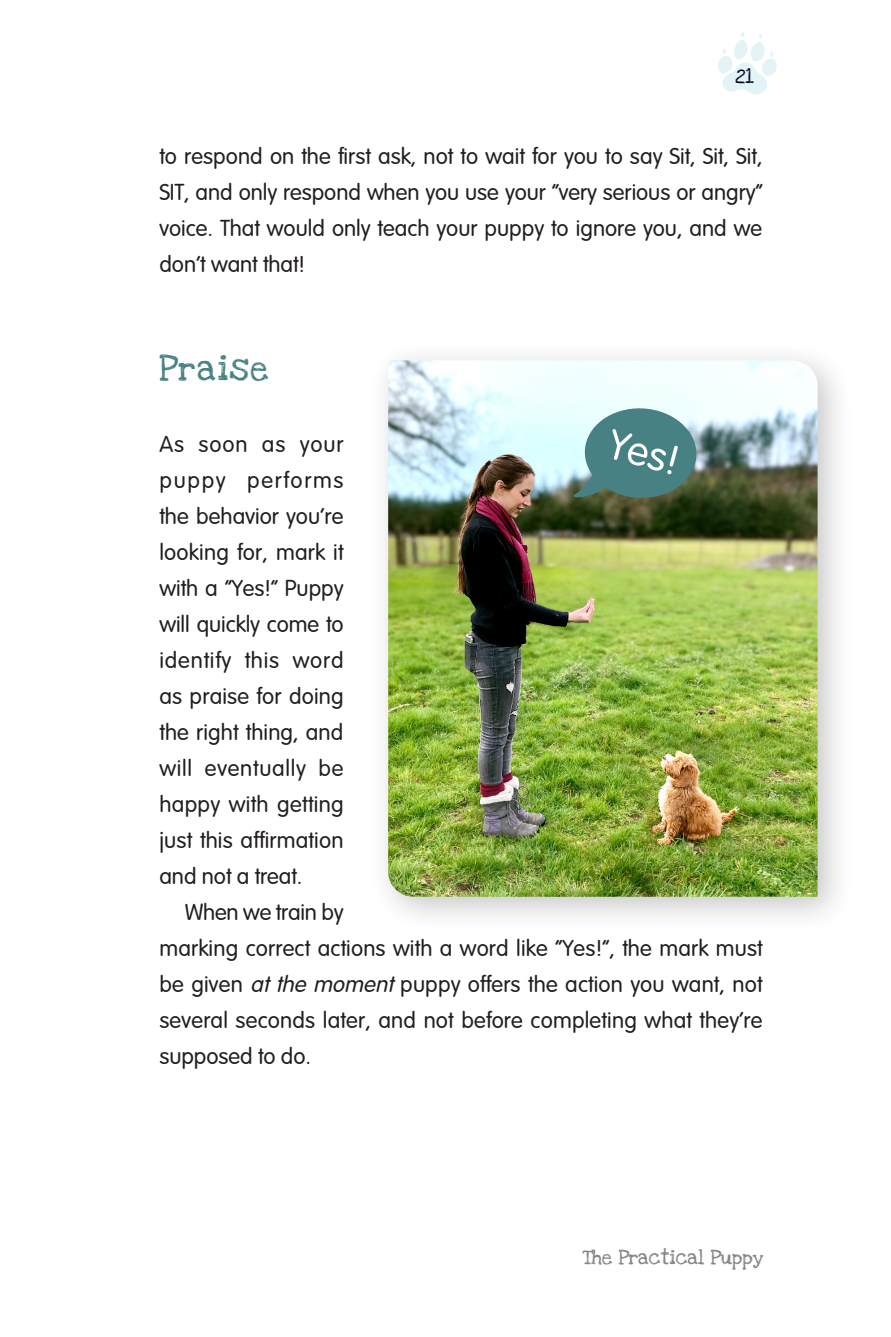
<style>
.page{position:relative;width:891px;height:1337px;background:#fff}
.page>*{position:absolute;margin:0;border:0;box-sizing:border-box;transform-origin:0 0}
.basic_siroko{font:40.5px "Arial Rounded";color:#fff}
.naslov{font:36px "Love Ya Like A Sister";letter-spacing:.04em;color:#478183}
.basic_prvi{font:22.5px/36px "Arial Rounded";letter-spacing:.01em;color:#231f20;text-align:justify}
.t1{font:20.25px "Love Ya Like A Sister";color:#808285}
.t2{font:20.25px "Love Ya Like A Sister";color:#030627}
.s1{font-style:italic}
</style>
<div class="page">
<svg style="left:718px;top:32px;width:59px;height:63px"></svg>
<div style="left:368px;top:340px;width:486px;height:593px;background:#231f20;opacity:.25"></div>
<img style="left:388px;top:360px;width:430px;height:536px">
<svg style="left:562px;top:405px;width:138px;height:96px;background:#719c9a"></svg>
<p class="t2" style="left:735px;top:65px;width:20px">21</p>
<p class="basic_prvi" style="left:159px;top:136px;width:605px">to respond on the first ask, not to wait for you to say Sit, Sit, Sit, SIT, and only respond when you use your “very serious or angry” voice. That would only teach your puppy to ignore you, and we don’t want that!</p>
<p class="naslov" style="left:159px;top:346px;width:111px">Praise</p>
<p class="basic_siroko" style="left:617px;top:414px;width:73px;rotate:15deg">Yes!</p>
<p class="basic_prvi" style="left:159px;top:424px;width:186px">As soon as your puppy performs the behavior you’re looking for, mark it with a “Yes!” Puppy will quickly come to identify this word as praise for doing the right thing, and will eventually be happy with getting just this affirmation and not a treat.</p>
<p class="basic_prvi" style="left:159px;top:892px;width:605px;text-align:left;text-indent:26px">When we train by<br>marking correct actions with a word like “Yes!”, the mark must be given <span class="s1">atthe moment</span>puppy offers the action you want, not several seconds later, and not before completing what they’re supposed to do.</p>
<p class="t1" style="left:583px;top:1245px;width:182px">The Practical Puppy</p>
</div>
